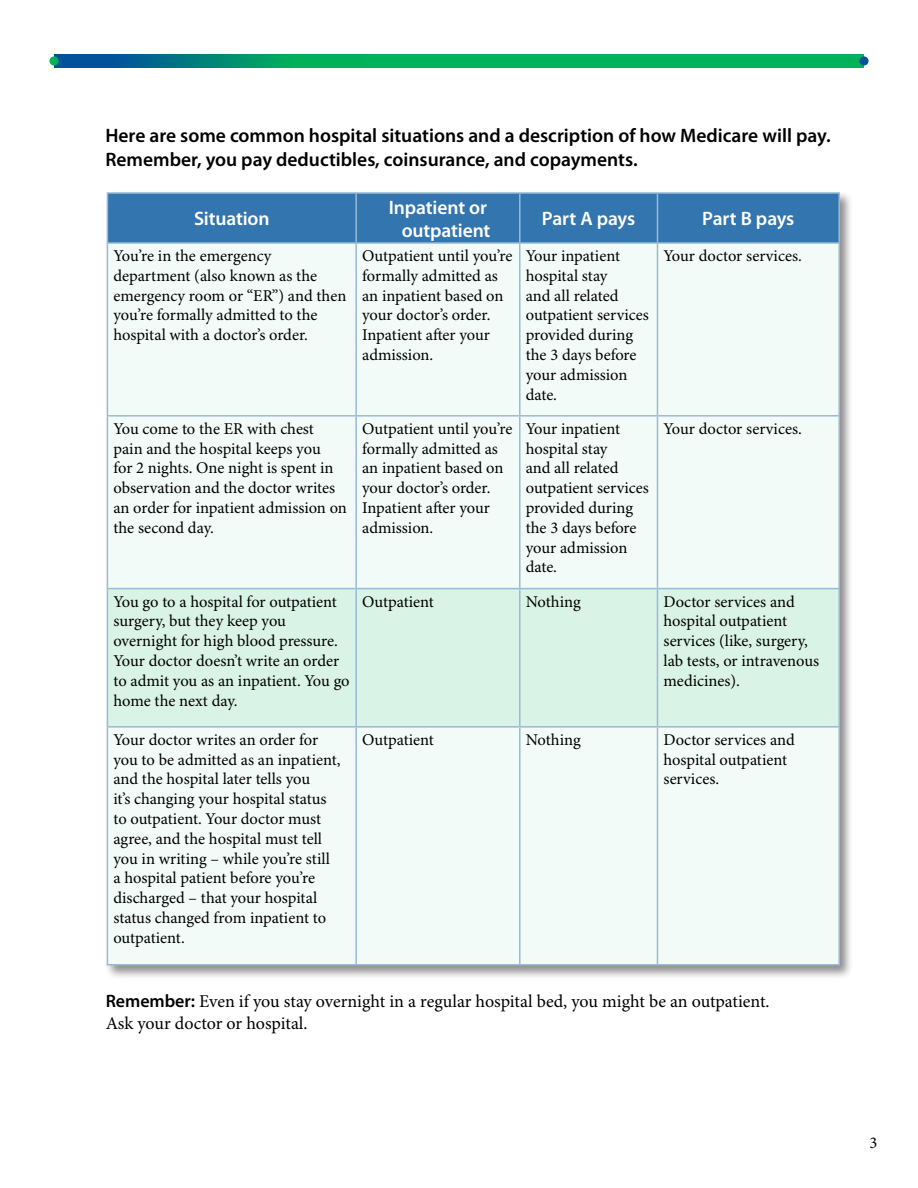
<style>
.page{position:relative;width:918px;height:1188px;background:#fff}
.page>*{position:absolute;margin:0;border:0;box-sizing:border-box;transform-origin:0 0}
.Fact_Sheet_Text{font:600 19.5px/23.4px "Myriad Pro";color:#000}
.Fact_Sheet_Chart_Hea{font:600 19.5px/23.4px "Myriad Pro";letter-spacing:-.01em;color:#fff;text-align:right}
.Fact_Sheet_Text-2{font:18px/21.6px "Minion Pro";letter-spacing:-.005em;color:#000}
.Fact_Sheet_Chart_tex{font:16.5px/19.8px "Minion Pro";letter-spacing:-.005em;color:#000}
.s1{font-family:"Myriad Pro";font-weight:600}
</style>
<div class="page">
<div style="left:54px;top:54px;width:810px;height:14px;background:#00b259"></div>
<svg style="left:54px;top:54px;width:223px;height:14px;background:#007284"></svg>
<svg style="left:859px;top:56px;width:10px;height:10px"></svg>
<svg style="left:49px;top:56px;width:10px;height:10px"></svg>
<div style="left:104px;top:190px;width:750px;height:790px;background:#000;opacity:.45"></div>
<div style="left:108px;top:194px;width:730px;height:48px;background:#3375af"></div>
<div style="left:108px;top:244px;width:730px;height:720px;background:#f2fbf7"></div>
<div style="left:108px;top:589px;width:730px;height:137px;background:#d9f3e6"></div>
<hr style="left:107px;top:192px;width:249px;height:2px;background:#99bad7">
<hr style="left:107px;top:194px;width:1px;height:48px;background:#99bad7">
<hr style="left:356px;top:192px;width:164px;height:2px;background:#99bad7">
<hr style="left:355px;top:194px;width:2px;height:48px;background:#99bad7">
<hr style="left:520px;top:192px;width:137px;height:2px;background:#99bad7">
<hr style="left:519px;top:194px;width:2px;height:48px;background:#99bad7">
<hr style="left:657px;top:192px;width:183px;height:2px;background:#99bad7">
<hr style="left:657px;top:194px;width:1px;height:48px;background:#99bad7">
<hr style="left:838px;top:194px;width:2px;height:48px;background:#99bad7">
<hr style="left:107px;top:242px;width:249px;height:2px;background:#99bad7">
<hr style="left:356px;top:242px;width:164px;height:2px;background:#99bad7">
<hr style="left:520px;top:242px;width:137px;height:2px;background:#99bad7">
<hr style="left:657px;top:242px;width:183px;height:2px;background:#99bad7">
<hr style="left:107px;top:244px;width:1px;height:171px;background:#99bad7">
<hr style="left:355px;top:244px;width:2px;height:171px;background:#99bad7">
<hr style="left:519px;top:244px;width:2px;height:171px;background:#99bad7">
<hr style="left:657px;top:244px;width:1px;height:171px;background:#99bad7">
<hr style="left:838px;top:244px;width:2px;height:171px;background:#99bad7">
<hr style="left:107px;top:415px;width:249px;height:2px;background:#99bad7">
<hr style="left:107px;top:417px;width:1px;height:171px;background:#99bad7">
<hr style="left:356px;top:415px;width:164px;height:2px;background:#99bad7">
<hr style="left:355px;top:417px;width:2px;height:171px;background:#99bad7">
<hr style="left:520px;top:415px;width:137px;height:2px;background:#99bad7">
<hr style="left:519px;top:417px;width:2px;height:171px;background:#99bad7">
<hr style="left:657px;top:415px;width:183px;height:2px;background:#99bad7">
<hr style="left:657px;top:417px;width:1px;height:171px;background:#99bad7">
<hr style="left:838px;top:417px;width:2px;height:171px;background:#99bad7">
<hr style="left:107px;top:588px;width:249px;height:1px;background:#99bad7">
<hr style="left:107px;top:589px;width:1px;height:137px;background:#99bad7">
<hr style="left:356px;top:588px;width:164px;height:1px;background:#99bad7">
<hr style="left:355px;top:589px;width:2px;height:137px;background:#99bad7">
<hr style="left:520px;top:588px;width:137px;height:1px;background:#99bad7">
<hr style="left:519px;top:589px;width:2px;height:137px;background:#99bad7">
<hr style="left:657px;top:588px;width:183px;height:1px;background:#99bad7">
<hr style="left:657px;top:589px;width:1px;height:137px;background:#99bad7">
<hr style="left:838px;top:589px;width:2px;height:137px;background:#99bad7">
<hr style="left:107px;top:726px;width:249px;height:2px;background:#99bad7">
<hr style="left:107px;top:728px;width:1px;height:236px;background:#99bad7">
<hr style="left:356px;top:726px;width:164px;height:2px;background:#99bad7">
<hr style="left:355px;top:728px;width:2px;height:236px;background:#99bad7">
<hr style="left:520px;top:726px;width:137px;height:2px;background:#99bad7">
<hr style="left:519px;top:728px;width:2px;height:236px;background:#99bad7">
<hr style="left:657px;top:726px;width:183px;height:2px;background:#99bad7">
<hr style="left:657px;top:728px;width:1px;height:236px;background:#99bad7">
<hr style="left:838px;top:728px;width:2px;height:236px;background:#99bad7">
<hr style="left:107px;top:964px;width:249px;height:2px;background:#99bad7">
<hr style="left:356px;top:964px;width:164px;height:2px;background:#99bad7">
<hr style="left:520px;top:964px;width:137px;height:2px;background:#99bad7">
<hr style="left:657px;top:964px;width:183px;height:2px;background:#99bad7">
<p class="Fact_Sheet_Text" style="left:105px;top:125px;width:727px">Here are some common hospital situations and a description of how Medicare will pay.<br>Remember, you pay deductibles, coinsurance, and copayments.</p>
<p class="Fact_Sheet_Chart_Hea" style="left:194px;top:207px;width:77px">Situation</p>
<p class="Fact_Sheet_Chart_Hea" style="left:389px;top:196px;width:103px">Inpatient or outpatient</p>
<p class="Fact_Sheet_Chart_Hea" style="left:542px;top:207px;width:95px">Part A pays</p>
<p class="Fact_Sheet_Chart_Hea" style="left:702px;top:207px;width:94px">Part B pays</p>
<p class="Fact_Sheet_Chart_tex" style="left:113px;top:247px;width:234px">You’re in the emergency department (also known as the emergency room or “ER”) and then you’re formally admitted to the hospital with a doctor’s order.</p>
<p class="Fact_Sheet_Chart_tex" style="left:362px;top:247px;width:152px">Outpatient until you’re formally admitted as an inpatient based on your doctor’s order.<br>Inpatient after your admission.</p>
<p class="Fact_Sheet_Chart_tex" style="left:526px;top:247px;width:125px">Your inpatient hospital stay<br>and all related outpatient services provided during the 3 days before your admission date.</p>
<p class="Fact_Sheet_Chart_tex" style="left:663px;top:247px;width:140px">Your doctor services.</p>
<p class="Fact_Sheet_Chart_tex" style="left:113px;top:419px;width:235px">You come to the ER with chest pain and the hospital keeps you<br>for 2 nights. One night is spent in observation and the doctor writes an order for inpatient admission on the second day.</p>
<p class="Fact_Sheet_Chart_tex" style="left:362px;top:419px;width:152px">Outpatient until you’re formally admitted as an inpatient based on your doctor’s order.<br>Inpatient after your admission.</p>
<p class="Fact_Sheet_Chart_tex" style="left:526px;top:419px;width:125px">Your inpatient hospital stay<br>and all related outpatient services provided during the 3 days before your admission date.</p>
<p class="Fact_Sheet_Chart_tex" style="left:663px;top:419px;width:140px">Your doctor services.</p>
<p class="Fact_Sheet_Chart_tex" style="left:113px;top:592px;width:238px">You go to a hospital for outpatient surgery, but they keep you overnight for high blood pressure.<br>Your doctor doesn’t write an order to admit you as an inpatient. You go home the next day.</p>
<p class="Fact_Sheet_Chart_tex" style="left:362px;top:592px;width:73px">Outpatient</p>
<p class="Fact_Sheet_Chart_tex" style="left:526px;top:592px;width:57px">Nothing</p>
<p class="Fact_Sheet_Chart_tex" style="left:663px;top:592px;width:157px">Doctor services and hospital outpatient services (like, surgery, lab tests, or intravenous medicines).</p>
<p class="Fact_Sheet_Chart_tex" style="left:113px;top:730px;width:229px">Your doctor writes an order for you to be admitted as an inpatient, and the hospital later tells you<br>it’s changing your hospital status to outpatient. Your doctor must agree, and the hospital must tell you in writing – while you’re still a hospital patient before you’re discharged – that your hospital status changed from inpatient to outpatient.</p>
<p class="Fact_Sheet_Chart_tex" style="left:362px;top:730px;width:73px">Outpatient</p>
<p class="Fact_Sheet_Chart_tex" style="left:526px;top:730px;width:57px">Nothing</p>
<p class="Fact_Sheet_Chart_tex" style="left:663px;top:730px;width:133px">Doctor services and hospital outpatient services.</p>
<p class="Fact_Sheet_Text-2" style="left:106px;top:991px;width:665px"><span class="s1">Remember:</span> Even if you stay overnight in a regular hospital bed, you might be an outpatient.<br>Ask your doctor or hospital.</p>
<p class="Fact_Sheet_Chart_tex" style="left:870px;top:1133px;width:9px">3</p>
</div>
